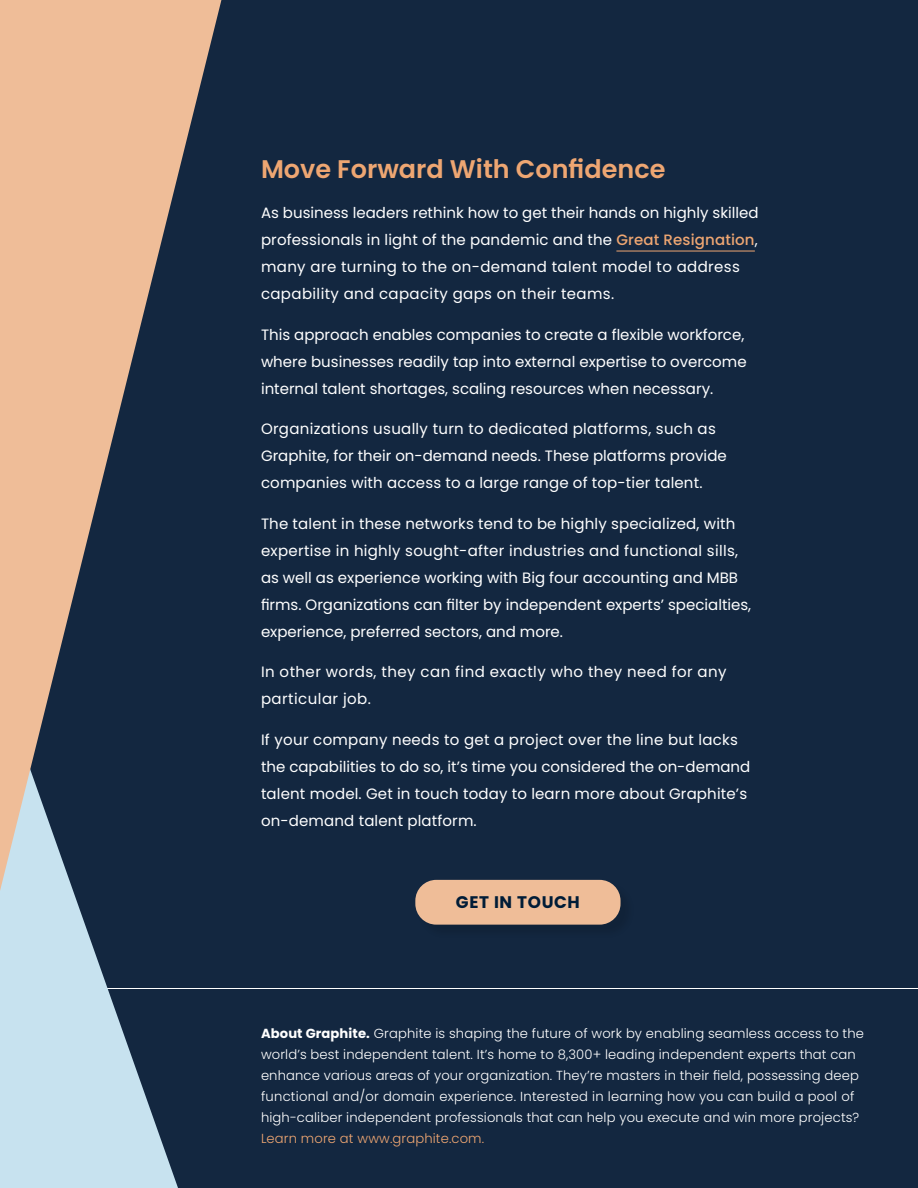
<style>
.page{position:relative;width:918px;height:1188px;background:#132740}
.page>*{position:absolute;margin:0;border:0;box-sizing:border-box;transform-origin:0 0}
.t1{font:600 25.5px "Poppins";color:#eea672}
.t2{font:700 16.8px "Poppins";letter-spacing:.04em;color:#001c37}
.t3{font:15px/27px "Poppins";letter-spacing:.01em;color:#fff}
.t4{font:15px/27px "Poppins";letter-spacing:.03em;color:#fff}
.t5{font:300 13.2px/21px "Poppins";letter-spacing:.01em;color:#fff}
.t6{font:300 13.2px "Poppins";letter-spacing:.01em;color:#eea672}
.s1{font-weight:500;color:#eea672}
.s2{font-weight:700}
</style>
<div class="page">
<hr style="left:0;top:988px;width:918px;height:1px;background:#fff">
<svg style="left:0;top:891px;width:178px;height:297px;fill:#c7e2ef"></svg>
<svg style="left:0;top:0;width:221px;height:891px"></svg>
<hr style="left:616px;top:251px;width:139px;height:1px;background:#eea672">
<div style="left:417px;top:881px;width:218px;height:58px;background:#11243c"></div>
<div style="left:415px;top:880px;width:206px;height:45px;background:#efbd98;border-radius:21px"></div>
<h1 class="t1" style="left:261px;top:154px;width:406px">Move Forward With Confidence</h1>
<p class="t3" style="left:261px;top:199px;width:499px">As business leaders rethink how to get their hands on highly skilled professionals in light of the pandemic and the <span class="s1">Great Resignation</span>, many are turning to the on-demand talent model to address capability and capacity gaps on their teams.</p>
<p class="t3" style="left:261px;top:321px;width:487px">This approach enables companies to create a flexible workforce, where businesses readily tap into external expertise to overcome internal talent shortages, scaling resources when necessary.</p>
<p class="t3" style="left:261px;top:415px;width:467px">Organizations usually turn to dedicated platforms, such as<br>Graphite, for their on-demand needs. These platforms provide companies with access to a large range of top-tier talent.</p>
<p class="t3" style="left:261px;top:510px;width:492px">The talent in these networks tend to be highly specialized, with expertise in highly sought-after industries and functional sills, as well as experience working with Big four accounting and MBB firms. Organizations can filter by independent experts’ specialties, experience, preferred sectors, and more.</p>
<p class="t4" style="left:261px;top:658px;width:467px">In other words, they can find exactly who they need for any particular job.</p>
<p class="t3" style="left:261px;top:726px;width:491px">If your company needs to get a project over the line but lacks the capabilities to do so, it’s time you considered the on-demand talent model. Get in touch today to learn more about Graphite’s on-demand talent platform.</p>
<p class="t2" style="left:456px;top:893px;width:125px">GET IN TOUCH</p>
<p class="t5" style="left:261px;top:1023px;width:605px"><span class="s2">About Graphite.</span> Graphite is shaping the future of work by enabling seamless access to the world’s best independent talent. It’s home to 8,300+ leading independent experts that can enhance various areas of your organization. They’re masters in their field, possessing deep functional and/or domain experience. Interested in learning how you can build a pool of high-caliber independent professionals that can help you execute and win more projects?</p>
<p class="t6" style="left:261px;top:1131px;width:225px">Learn more at www.graphite.com.</p>
</div>
